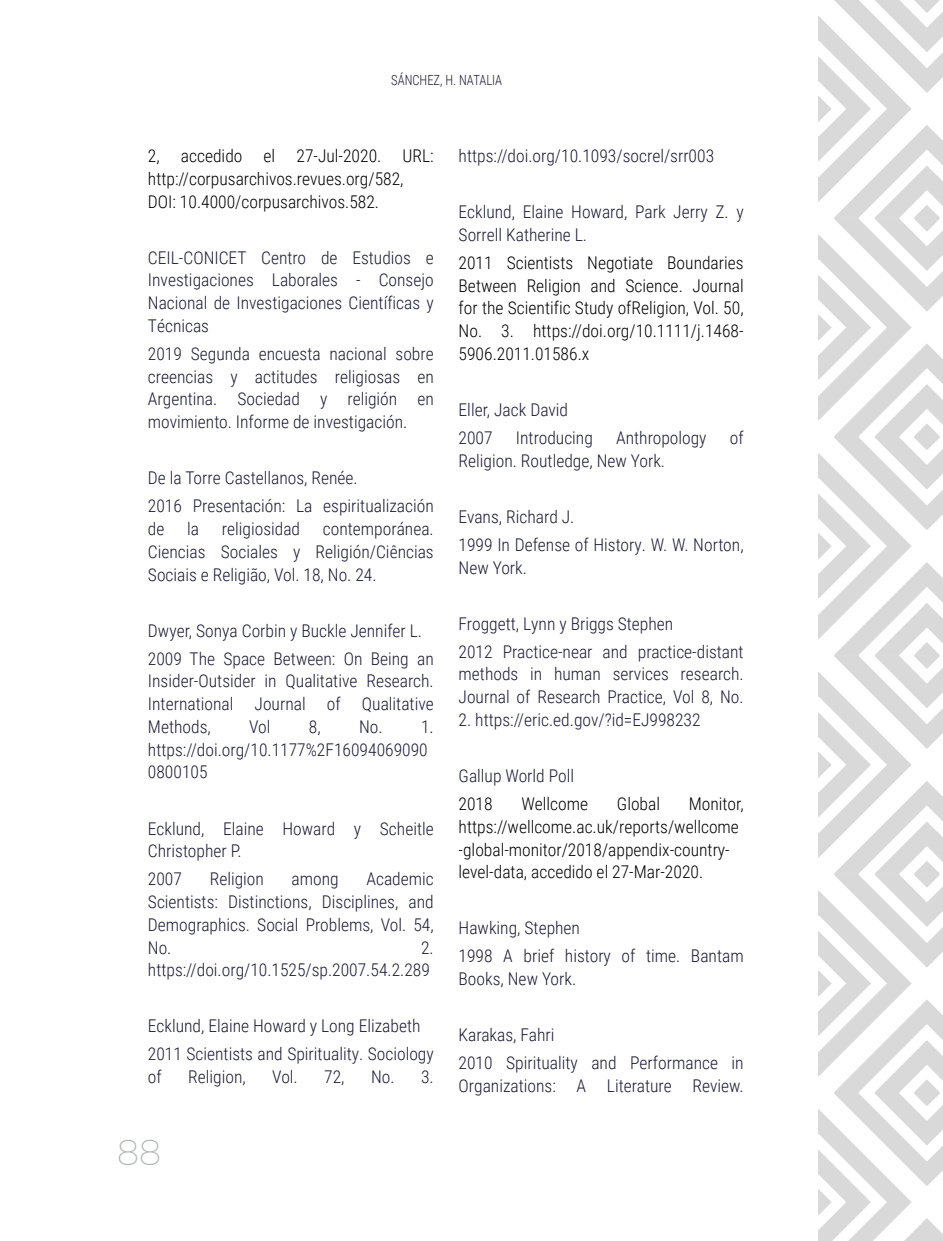
<style>
.page{position:relative;width:943px;height:1241px;background:#fff}
.page>*{position:absolute;margin:0;border:0;box-sizing:border-box;transform-origin:0 0}
.t1{font:200 35px "Montserrat";color:#aab2ab}
.t2{font:300 17.5px/22.8px "Roboto Condensed";color:#191c33}
.t3{font:300 17.5px/22.8px "Roboto Condensed";color:#000}
.t4{font:300 14px "Roboto Condensed";color:#191c33;scale:.9 1}
</style>
<div class="page">
<div style="left:818px;top:0;width:124px;height:1240px;background:#bfbfbf;opacity:.15"></div>
<p class="t4" style="left:391px;top:70px;width:125px">SÁNCHEZ, H. NATALIA</p>
<p class="t3" style="left:148px;top:144px;width:287px">2, accedido el 27-Jul-2020. URL: http://corpusarchivos.revues.org/582,<br>DOI: 10.4000/corpusarchivos.582.</p>
<p class="t2" style="left:148px;top:245px;width:287px;text-align:justify">CEIL-CONICET Centro de Estudios e Investigaciones Laborales - Consejo Nacional de Investigaciones Científicas y Técnicas</p>
<p class="t2" style="left:148px;top:342px;width:287px;text-align:justify">2019 Segunda encuesta nacional sobre creencias y actitudes religiosas en Argentina. Sociedad y religión en movimiento. Informe de investigación.</p>
<p class="t2" style="left:148px;top:463px;width:287px;line-height:28px">De la Torre Castellanos, Renée.<br>2016 Presentación: La espiritualización</p>
<p class="t2" style="left:148px;top:517px;width:18px">de</p>
<p class="t2" style="left:187px;top:517px;width:13px">la</p>
<p class="t2" style="left:222px;top:517px;width:80px">religiosidad</p>
<p class="t2" style="left:148px;top:517px;width:287px;text-align:justify;text-indent:175px">contemporánea.<br>Ciencias Sociales y Religión/Ciências Sociais e Religião, Vol. 18, No. 24.</p>
<p class="t2" style="left:148px;top:615px;width:287px;line-height:28px">Dwyer, Sonya Corbin y Buckle Jennifer L.<br>2009 The Space Between: On Being an</p>
<p class="t2" style="left:148px;top:669px;width:287px;text-align:justify">Insider-Outsider in Qualitative Research.<br>International Journal of Qualitative Methods,</p>
<p class="t2" style="left:249px;top:714px;width:23px">Vol</p>
<p class="t2" style="left:309px;top:714px;width:13px">8,</p>
<p class="t2" style="left:148px;top:714px;width:287px;text-indent:211px">No. 1. https://doi.org/10.1177%2F16094069090<br>0800105</p>
<p class="t2" style="left:148px;top:816px;width:287px">Ecklund, Elaine Howard y Scheitle<br>Christopher P.</p>
<p class="t2" style="left:148px;top:867px;width:36px">2007</p>
<p class="t2" style="left:210px;top:867px;width:56px">Religion</p>
<p class="t2" style="left:292px;top:867px;width:49px">among</p>
<p class="t2" style="left:148px;top:867px;width:287px;text-align:justify;text-indent:218px">Academic Scientists: Distinctions, Disciplines, and Demographics. Social Problems, Vol. 54, No.</p>
<p class="t2" style="left:148px;top:935px;width:287px;text-align:right">2. https://doi.org/10.1525/sp.2007.54.2.289</p>
<p class="t2" style="left:148px;top:1011px;width:287px;line-height:28px">Ecklund, Elaine Howard y Long Elizabeth<br>2011 Scientists and Spirituality. Sociology</p>
<p class="t2" style="left:148px;top:1064px;width:15px">of</p>
<p class="t2" style="left:188px;top:1064px;width:59px">Religion,</p>
<p class="t2" style="left:272px;top:1064px;width:27px">Vol.</p>
<p class="t2" style="left:324px;top:1064px;width:22px">72,</p>
<p class="t2" style="left:371px;top:1064px;width:64px">No. 3.</p>
<h1 class="t1" style="left:117px;top:1130px;width:45px">88</h1>
<p class="t2" style="left:458px;top:144px;width:257px">https://doi.org/10.1093/socrel/srr003</p>
<p class="t2" style="left:458px;top:200px;width:286px">Ecklund, Elaine Howard, Park Jerry Z. y<br>Sorrell Katherine L.</p>
<p class="t3" style="left:458px;top:251px;width:286px;text-align:justify">2011 Scientists Negotiate Boundaries Between Religion and Science. Journal for the Scientific Study ofReligion, Vol. 50, No. 3. https://doi.org/10.1111/j.1468- 5906.2011.01586.x</p>
<p class="t2" style="left:458px;top:395px;width:111px;line-height:28px">Eller, Jack David<br>2007</p>
<p class="t2" style="left:516px;top:426px;width:78px">Introducing</p>
<p class="t2" style="left:616px;top:426px;width:92px">Anthropology</p>
<p class="t2" style="left:729px;top:426px;width:15px">of</p>
<p class="t2" style="left:458px;top:448px;width:208px">Religion. Routledge, New York.</p>
<p class="t2" style="left:458px;top:502px;width:286px;line-height:28px">Evans, Richard J.<br>1999 In Defense of History. W. W. Norton,</p>
<p class="t2" style="left:458px;top:555px;width:70px">New York.</p>
<p class="t2" style="left:458px;top:608px;width:286px;line-height:28px">Froggett, Lynn y Briggs Stephen<br>2012 Practice-near and practice-distant</p>
<p class="t2" style="left:458px;top:662px;width:286px">methods in human services research.<br>Journal of Research Practice, Vol 8, No.</p>
<p class="t2" style="left:458px;top:707px;width:243px">2. https://eric.ed.gov/?id=EJ998232</p>
<p class="t2" style="left:458px;top:763px;width:117px">Gallup World Poll</p>
<p class="t3" style="left:458px;top:791px;width:36px">2018</p>
<p class="t3" style="left:521px;top:791px;width:68px">Wellcome</p>
<p class="t3" style="left:617px;top:791px;width:45px">Global</p>
<p class="t3" style="left:458px;top:791px;width:286px;text-indent:230px">Monitor, https://wellcome.ac.uk/reports/wellcome -global-monitor/2018/appendix-country&shy;level-data, accedido el 27-Mar-2020.</p>
<p class="t2" style="left:458px;top:913px;width:286px;line-height:28px">Hawking, Stephen<br>1998 A brief history of time. Bantam</p>
<p class="t2" style="left:458px;top:966px;width:119px">Books, New York.</p>
<p class="t2" style="left:458px;top:1020px;width:286px;line-height:28px">Karakas, Fahri<br>2010 Spirituality and Performance in</p>
<p class="t2" style="left:458px;top:1073px;width:286px">Organizations: A Literature Review.</p>
</div>
